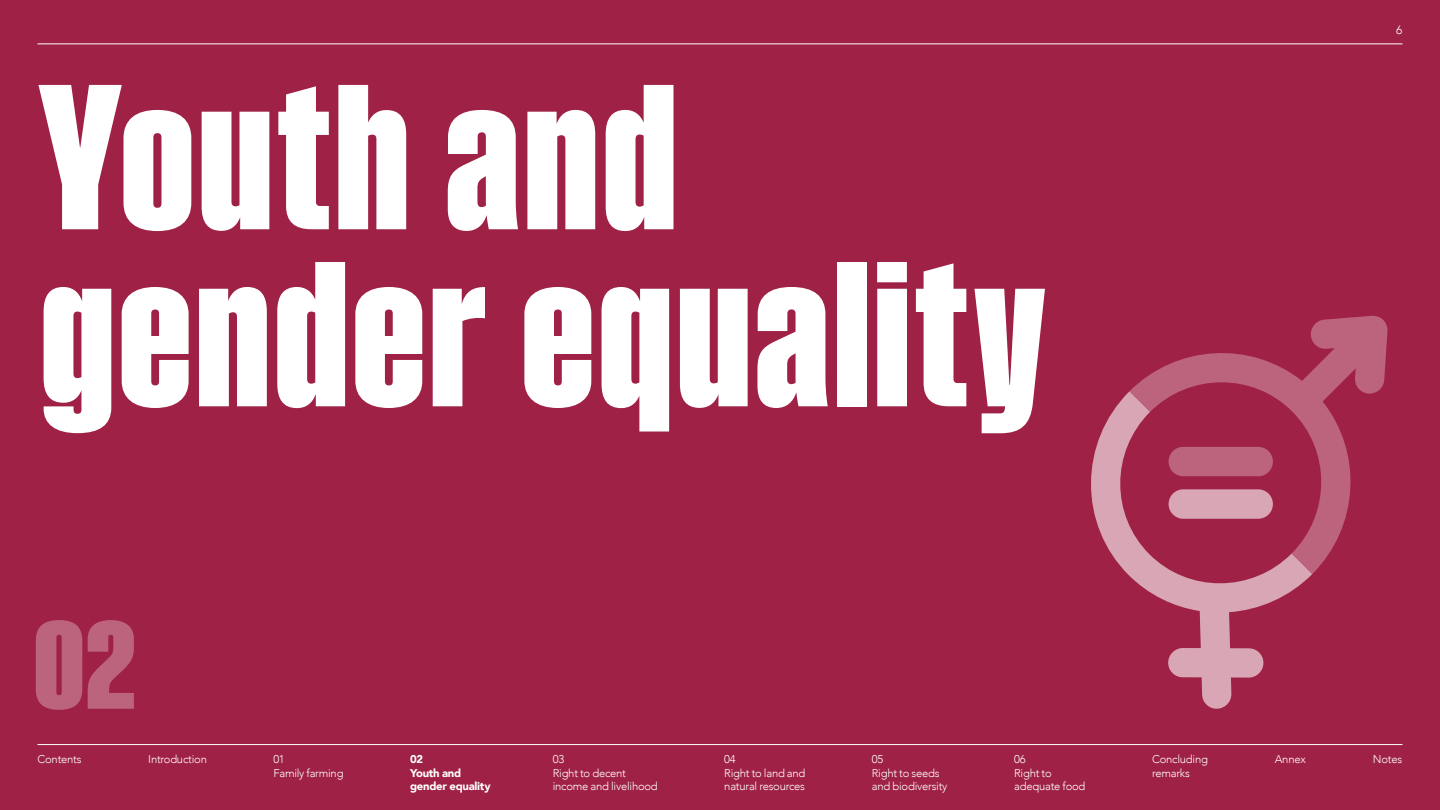
<style>
.page{position:relative;width:1440px;height:810px;background:#9f2145}
.page>*{position:absolute;margin:0;border:0;box-sizing:border-box;transform-origin:0 0}
.t1{font:217.5px/177.1px "Field Gothic No.37 XX Bold X Cond";letter-spacing:.015em;color:#fff}
.t2{font:132px "Field Gothic No.37 XX Bold X Cond";color:#bc647d}
.t3{font:300 12px "Avenir";color:#fff}
.t4{font:300 11.25px/13.5px "Avenir";letter-spacing:-.02em;color:#fff}
.t5{font:900 11.25px/13.5px "Avenir";letter-spacing:-.02em;color:#fff}
</style>
<div class="page">
<svg style="left:1130px;top:315px;width:258px;height:259px"></svg>
<svg style="left:1091px;top:391px;width:221px;height:318px"></svg>
<hr style="left:38px;top:44px;width:1364px;height:1px;background:#fff">
<hr style="left:38px;top:744px;width:1364px;height:1px;background:#fff">
<h1 class="t1" style="left:40px;top:63px;width:1007px">Youth and gender equality</h1>
<h2 class="t2" style="left:34px;top:597px;width:104px">02</h2>
<p class="t3" style="left:1396px;top:23px;width:8px">6</p>
<p class="t4" style="left:38px;top:752px;width:46px">Contents</p>
<p class="t4" style="left:148px;top:752px;width:60px">Introduction</p>
<p class="t5" style="left:410px;top:752px;width:82px">02<br>Youth and gender equality</p>
<p class="t4" style="left:724px;top:752px;width:83px">04<br>Right to land and natural resources</p>
<p class="t4" style="left:1014px;top:752px;width:73px">06<br>Right to adequate food</p>
<p class="t4" style="left:273px;top:752px;width:72px">01<br>Family farming</p>
<p class="t4" style="left:553px;top:752px;width:107px">03<br>Right to decent income and livelihood</p>
<p class="t4" style="left:872px;top:752px;width:77px">05<br>Right to seeds and biodiversity</p>
<p class="t4" style="left:1152px;top:752px;width:57px">Concluding remarks</p>
<p class="t4" style="left:1275px;top:752px;width:32px">Annex</p>
<p class="t4" style="left:1373px;top:752px;width:31px">Notes</p>
</div>
